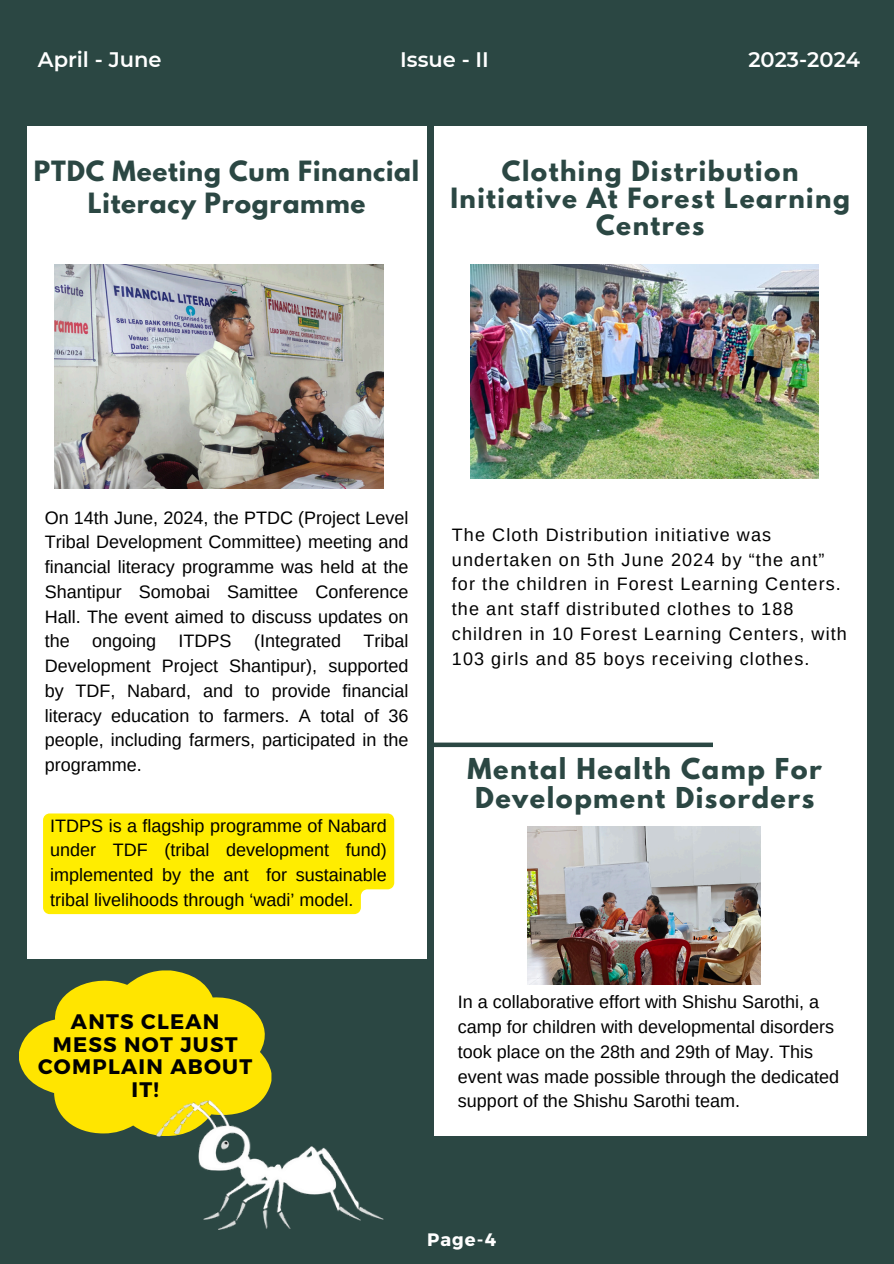
<style>
.page{position:relative;width:894px;height:1264px;background:#fff}
.page>*{position:absolute;margin:0;border:0;box-sizing:border-box;transform-origin:0 0}
.t1{font:700 25.5px/28.2px "League Spartan";letter-spacing:.06em;color:#2b4743}
.t2{font:700 24.75px/27px "League Spartan";letter-spacing:.06em;color:#2b4743;text-align:center}
.t3{font:700 24.75px/32.7px "League Spartan";letter-spacing:.03em;color:#2b4743;text-align:center}
.t4{font:700 21px/22.5px "Montserrat";letter-spacing:.06em;color:#000;text-align:center}
.t5{font:600 21px "Montserrat";color:#fff}
.t6{font:18px/24.8px "Arimo";color:#000;text-align:justify}
.t7{font:18px/24.8px "Arimo";letter-spacing:.06em;color:#000}
.t8{font:700 18px "Montserrat";color:#fff}
</style>
<div class="page">
<div style="left:0;top:0;width:893px;height:1263px;background:#2b4743"></div>
<div style="left:27px;top:126px;width:400px;height:832px;background:#fff"></div>
<div style="left:434px;top:126px;width:432px;height:1009px;background:#fff"></div>
<img style="left:470px;top:265px;width:348px;height:214px">
<svg style="left:19px;top:970px;width:252px;height:166px"></svg>
<img style="left:157px;top:1100px;width:226px;height:129px">
<img style="left:54px;top:265px;width:329px;height:224px">
<img style="left:527px;top:826px;width:233px;height:158px">
<div style="left:427px;top:742px;width:285px;height:5px;background:#2b4743"></div>
<div style="left:43px;top:813px;width:351px;height:101px;background:#ffed00"></div>
<h1 class="t5" style="left:38px;top:47px;width:125px">April - June</h1>
<h2 class="t5" style="left:400px;top:47px;width:90px">Issue - II</h2>
<p class="t5" style="left:748px;top:47px;width:113px">2023-2024</p>
<p class="t3" style="left:34px;top:157px;width:387px">PTDC Meeting Cum Financial<br>Literacy Programme</p>
<p class="t2" style="left:450px;top:161px;width:401px">Clothing Distribution<br>Initiative At Forest Learning<br>Centres</p>
<h1 class="t6" style="left:45px;top:505px;width:365px">On 14th June, 2024, the PTDC (Project Level Tribal Development Committee) meeting and financial literacy programme was held at the Shantipur Somobai Samittee Conference Hall. The event aimed to discuss updates on the ongoing ITDPS (Integrated Tribal Development Project Shantipur), supported by TDF, Nabard, and to provide financial literacy education to farmers. A total of 36 people, including farmers, participated in the programme.</h1>
<h4 class="t6" style="left:50px;top:813px;width:338px">ITDPS is a flagship programme of Nabard under TDF (tribal development fund) implemented by the ant for sustainable tribal livelihoods through ‘wadi’ model.</h4>
<p class="t4" style="left:38px;top:1009px;width:215px">ANTS CLEAN<br>MESS NOT JUST<br>COMPLAIN ABOUT<br>IT!</p>
<p class="t7" style="left:452px;top:522px;width:396px">The Cloth Distribution initiative was undertaken on 5th June 2024 by “the ant” for the children in Forest Learning Centers. the ant staff distributed clothes to 188 children in 10 Forest Learning Centers, with 103 girls and 85 boys receiving clothes.</p>
<p class="t1" style="left:467px;top:758px;width:356px">Mental Health Camp For<br>Development Disorders</p>
<p class="t6" style="left:458px;top:989px;width:383px;text-align:left">In a collaborative effort with Shishu Sarothi, a camp for children with developmental disorders took place on the 28th and 29th of May. This event was made possible through the dedicated support of the Shishu Sarothi team.</p>
<p class="t8" style="left:427px;top:1227px;width:71px">Page-4</p>
</div>
